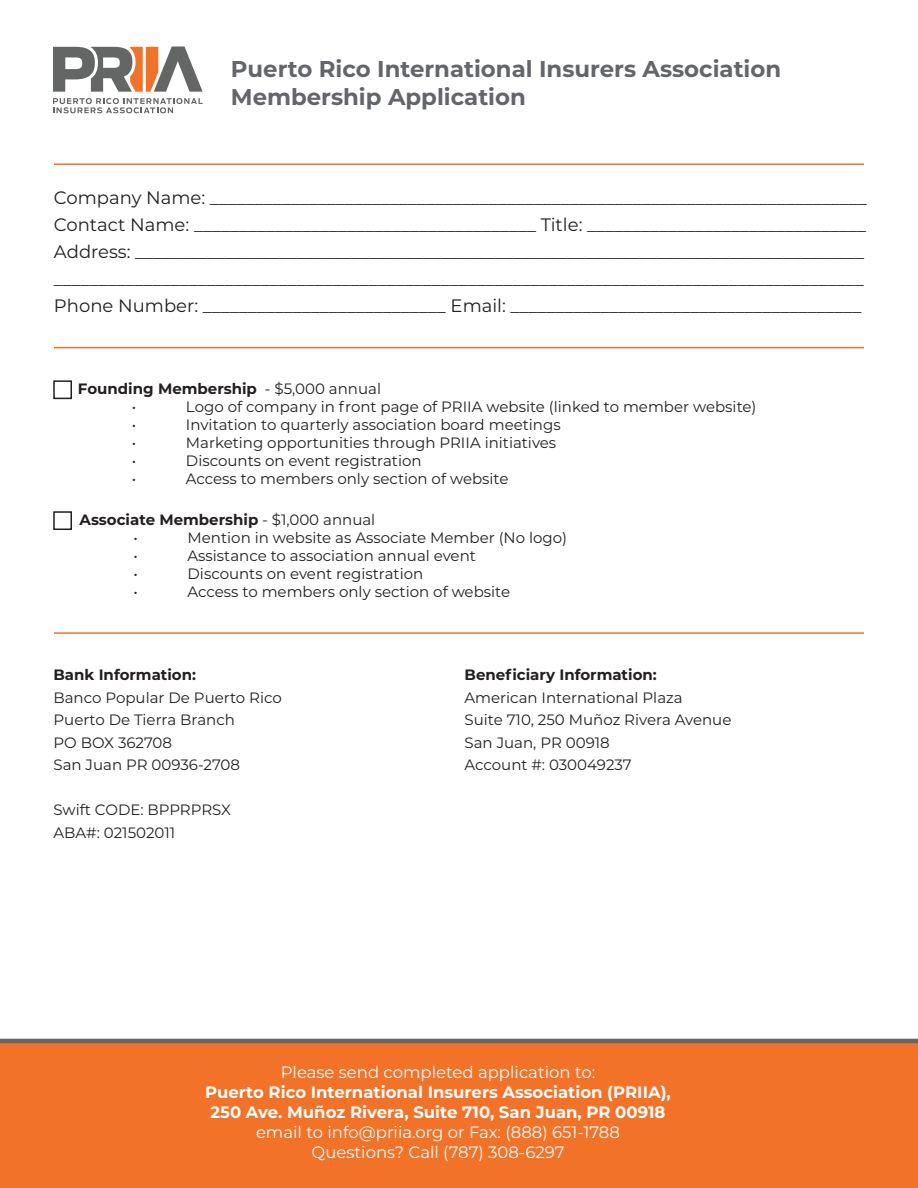
<style>
.page{position:relative;width:918px;height:1188px;background:#fff}
.page>*{position:absolute;margin:0;border:0;box-sizing:border-box;transform-origin:0 0}
.t1{font:700 22.8px/27.5px "Montserrat";color:#63656a}
.t2{font:18px/27px "Montserrat";color:#231f20}
.t3{font:16.5px/19.8px "Montserrat";color:#fff;text-align:center}
.t4{font:700 16.5px/19.8px "Montserrat";color:#fff;text-align:center}
.t5{font:15px/22.5px "Montserrat";color:#231f20}
.t6{font:700 15px/18px "Montserrat";color:#231f20}
.s1{font-weight:400}
</style>
<div class="page">
<div style="left:0;top:1041px;width:918px;height:147px;background:#f27228"></div>
<div style="left:53px;top:380px;width:19px;height:19px;background:#fff;border:2px solid #231f20"></div>
<div style="left:53px;top:511px;width:19px;height:19px;background:#fff;border:2px solid #231f20"></div>
<hr style="left:54px;top:163px;width:810px;height:2px;background:#f27228">
<hr style="left:54px;top:347px;width:810px;height:1px;background:#f27228">
<hr style="left:54px;top:632px;width:810px;height:2px;background:#f27228">
<hr style="left:0;top:1039px;width:918px;height:4px;background:#63656a">
<svg style="left:53px;top:98px;width:150px;height:15px"></svg>
<svg style="left:53px;top:47px;width:150px;height:45px"></svg>
<h1 class="t1" style="left:231px;top:54px;width:552px">Puerto Rico International Insurers Association<br>Membership Application</h1>
<p class="t2" style="left:54px;top:184px;width:814px">Company Name: _________________________________________________________________________ Contact Name: ______________________________________ Title: _______________________________ Address: _________________________________________________________________________________ __________________________________________________________________________________________ Phone Number: ___________________________ Email: _______________________________________</p>
<p class="t6" style="left:132px;top:379px;width:251px;text-indent:-54px">Founding Membership <span class="s1">- $5,000 annual •</span></p>
<p class="t5" style="left:186px;top:395px;width:572px">Logo of company in front page of PRIIA website (linked to member website)</p>
<p class="t5" style="left:132px;top:413px;width:6px">•</p>
<p class="t5" style="left:186px;top:413px;width:376px">Invitation to quarterly association board meetings</p>
<p class="t5" style="left:132px;top:431px;width:6px">•</p>
<p class="t5" style="left:186px;top:431px;width:372px">Marketing opportunities through PRIIA initiatives</p>
<p class="t5" style="left:132px;top:449px;width:6px">•</p>
<p class="t5" style="left:186px;top:449px;width:237px">Discounts on event registration</p>
<p class="t5" style="left:132px;top:467px;width:6px">•</p>
<p class="t5" style="left:186px;top:467px;width:324px">Access to members only section of website</p>
<p class="t6" style="left:134px;top:510px;width:243px;text-indent:-54px">Associate Membership <span class="s1">- $1,000 annual •</span></p>
<p class="t5" style="left:188px;top:526px;width:381px">Mention in website as Associate Member (No logo)</p>
<p class="t5" style="left:134px;top:544px;width:6px">•</p>
<p class="t5" style="left:188px;top:544px;width:290px">Assistance to association annual event</p>
<p class="t5" style="left:134px;top:562px;width:6px">•</p>
<p class="t5" style="left:188px;top:562px;width:237px">Discounts on event registration</p>
<p class="t5" style="left:134px;top:580px;width:6px">•</p>
<p class="t5" style="left:188px;top:580px;width:324px">Access to members only section of website</p>
<p class="t6" style="left:53px;top:665px;width:144px">Bank Information:</p>
<p class="t5" style="left:53px;top:685px;width:230px">Banco Popular De Puerto Rico<br>Puerto De Tierra Branch<br>PO BOX 362708<br>San Juan PR 00936-2708</p>
<p class="t5" style="left:53px;top:798px;width:179px">Swift CODE: BPPRPRSX<br>ABA#: 021502011</p>
<p class="t6" style="left:465px;top:665px;width:194px">Beneficiary Information:</p>
<p class="t5" style="left:465px;top:685px;width:268px">American International Plaza<br>Suite 710, 250 Muñoz Rivera Avenue<br>San Juan, PR 00918<br>Account #: 030049237</p>
<p class="t3" style="left:281px;top:1062px;width:316px">Please send completed application to:</p>
<p class="t4" style="left:205px;top:1082px;width:467px">Puerto Rico International Insurers Association (PRIIA),<br>250 Ave. Muñoz Rivera, Suite 710, San Juan, PR 00918</p>
<p class="t3" style="left:256px;top:1122px;width:365px">email to info@priia.org or Fax: (888) 651-1788<br>Questions? Call (787) 308-6297</p>
</div>
